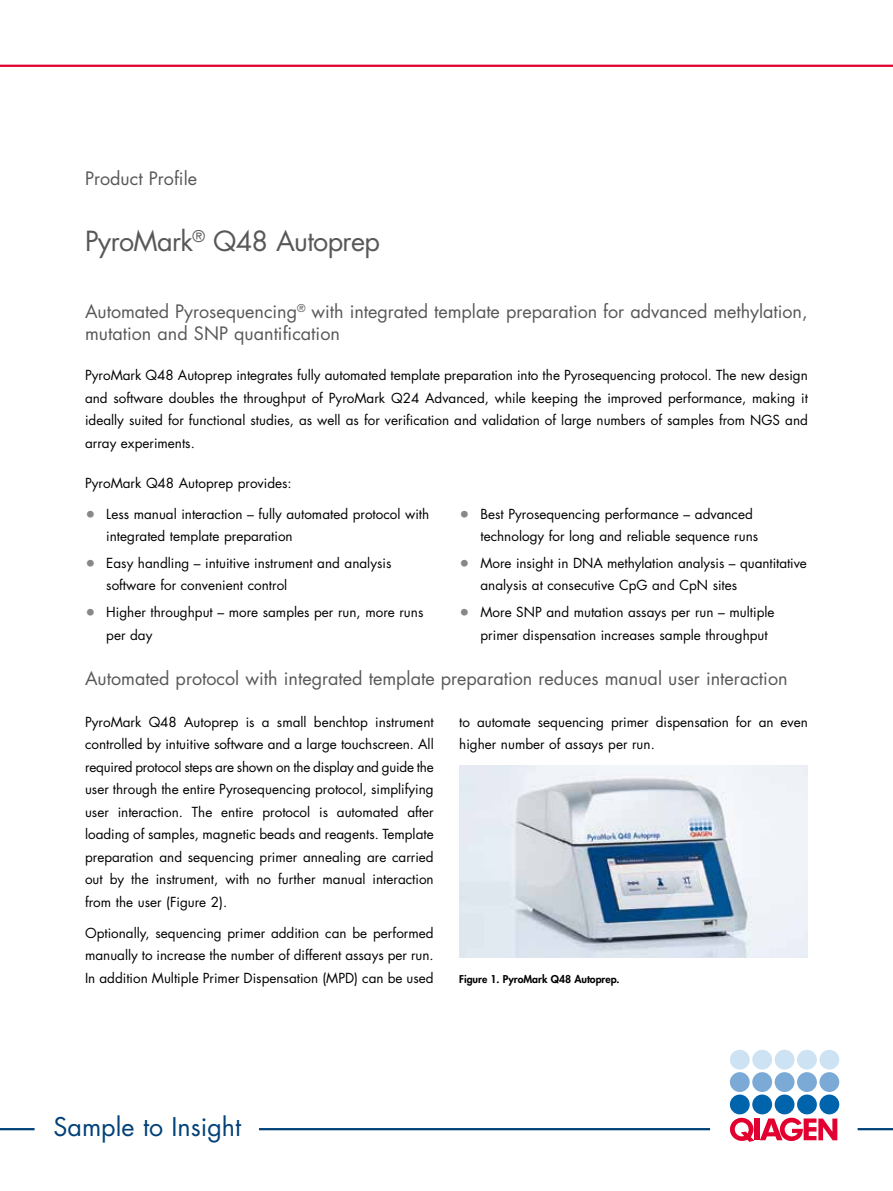
<style>
.page{position:relative;width:893px;height:1191px;background:#fff}
.page>*{position:absolute;margin:0;border:0;box-sizing:border-box;transform-origin:0 0}
.t1{font:27px "Futura Std";letter-spacing:-.025em;color:#58585a}
.t2{font:25.05px "Futura Std";color:#004178}
.t3{font:18px/22.5px "Futura Std";color:#58585a}
.t4{font:13.5px/22.5px "Futura Std";color:#000}
.t5{font:800 10.5px "Futura Std";color:#000}
.s1{font-size:18px;color:#87888a}
</style>
<div class="page">
<hr style="left:0;top:65px;width:893px;height:2px;background:#e20030">
<hr style="left:0;top:1128px;width:35px;height:2px;background:#004178">
<hr style="left:259px;top:1128px;width:451px;height:2px;background:#004178">
<div style="left:730px;top:1094px;width:20px;height:20px;background:#0064ad;border-radius:50%"></div>
<div style="left:752px;top:1094px;width:20px;height:20px;background:#0064ad;border-radius:50%"></div>
<div style="left:775px;top:1094px;width:19px;height:20px;background:#0064ad;border-radius:50%"></div>
<div style="left:797px;top:1094px;width:20px;height:20px;background:#0064ad;border-radius:50%"></div>
<div style="left:819px;top:1094px;width:20px;height:20px;background:#0064ad;border-radius:50%"></div>
<div style="left:730px;top:1072px;width:20px;height:20px;background:#7caad6;border-radius:50%"></div>
<div style="left:752px;top:1072px;width:20px;height:20px;background:#7caad6;border-radius:50%"></div>
<div style="left:775px;top:1072px;width:19px;height:20px;background:#7caad6;border-radius:50%"></div>
<div style="left:797px;top:1072px;width:20px;height:20px;background:#7caad6;border-radius:50%"></div>
<div style="left:819px;top:1072px;width:20px;height:20px;background:#7caad6;border-radius:50%"></div>
<div style="left:730px;top:1049px;width:20px;height:20px;background:#cde3f4;border-radius:50%"></div>
<div style="left:752px;top:1049px;width:20px;height:20px;background:#cde3f4;border-radius:50%"></div>
<div style="left:775px;top:1049px;width:19px;height:20px;background:#cde3f4;border-radius:50%"></div>
<div style="left:797px;top:1049px;width:20px;height:20px;background:#cde3f4;border-radius:50%"></div>
<div style="left:819px;top:1049px;width:20px;height:20px;background:#cde3f4;border-radius:50%"></div>
<svg style="left:730px;top:1117px;width:24px;height:24px"></svg>
<div style="left:755px;top:1118px;width:5px;height:22px;background:#e20030"></div>
<svg style="left:760px;top:1117px;width:77px;height:24px"></svg>
<hr style="left:858px;top:1128px;width:35px;height:2px;background:#004178">
<img style="left:459px;top:765px;width:349px;height:192px">
<h3 class="t3" style="left:85px;top:167px;width:114px">Product Profile</h3>
<h1 class="t1" style="left:85px;top:224px;width:296px">PyroMark<sup>®</sup> Q48 Autoprep</h1>
<h3 class="t3" style="left:85px;top:300px;width:724px">Automated Pyrosequencing<sup>®</sup> with integrated template preparation for advanced methylation, mutation and SNP quantification</h3>
<p class="t4" style="left:85px;top:364px;width:724px;text-align:justify">PyroMark Q48 Autoprep integrates fully automated template preparation into the Pyrosequencing protocol. The new design and software doubles the throughput of PyroMark Q24 Advanced, while keeping the improved performance, making it ideally suited for functional studies, as well as for verification and validation of large numbers of samples from NGS and array experiments.</p>
<p class="t4" style="left:85px;top:471px;width:208px">PyroMark Q48 Autoprep provides:</p>
<p class="t4" style="left:106px;top:502px;width:324px;text-indent:-21px"><span class="s1">•</span> Less manual interaction – fully automated protocol with integrated template preparation</p>
<p class="t4" style="left:106px;top:552px;width:287px;text-indent:-21px"><span class="s1">•</span> Easy handling – intuitive instrument and analysis software for convenient control</p>
<p class="t4" style="left:106px;top:601px;width:319px;text-indent:-21px"><span class="s1">•</span> Higher throughput – more samples per run, more runs per day</p>
<p class="t4" style="left:480px;top:502px;width:279px;text-indent:-21px"><span class="s1">•</span> Best Pyrosequencing performance – advanced technology for long and reliable sequence runs</p>
<p class="t4" style="left:480px;top:552px;width:328px;text-indent:-21px"><span class="s1">•</span> More insight in DNA methylation analysis – quantitative analysis at consecutive CpG and CpN sites</p>
<p class="t4" style="left:480px;top:601px;width:296px;text-indent:-21px"><span class="s1">•</span> More SNP and mutation assays per run – multiple primer dispensation increases sample throughput</p>
<h3 class="t3" style="left:85px;top:667px;width:704px">Automated protocol with integrated template preparation reduces manual user interaction</h3>
<p class="t4" style="left:85px;top:710px;width:350px;text-align:justify">PyroMark Q48 Autoprep is a small benchtop instrument controlled by intuitive software and a large touchscreen. All required protocol steps are shown on the display and guide the user through the entire Pyrosequencing protocol, simplifying user interaction. The entire protocol is automated after loading of samples, magnetic beads and reagents. Template preparation and sequencing primer annealing are carried out by the instrument, with no further manual interaction from the user (Figure 2).</p>
<p class="t4" style="left:85px;top:922px;width:350px;text-align:justify">Optionally, sequencing primer addition can be performed manually to increase the number of different assays per run.<br>In addition Multiple Primer Dispensation (MPD) can be used</p>
<p class="t4" style="left:459px;top:711px;width:350px">to automate sequencing primer dispensation for an even higher number of assays per run.</p>
<p class="t5" style="left:459px;top:972px;width:162px">Figure 1. PyroMark Q48 Autoprep.</p>
<h2 class="t2" style="left:54px;top:1110px;width:189px">Sample to Insight</h2>
</div>
